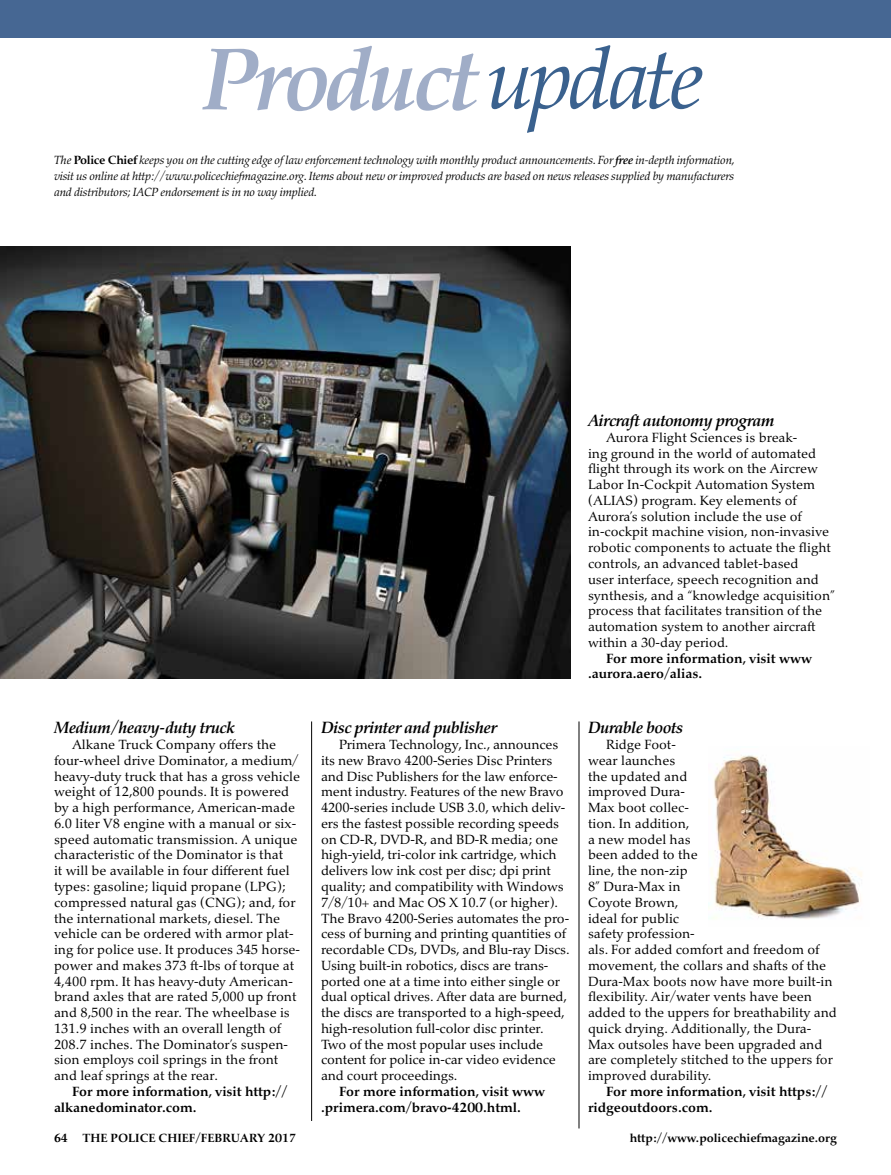
<style>
.page{position:relative;width:891px;height:1175px;background:#fff}
.page>*{position:absolute;margin:0;border:0;box-sizing:border-box;transform-origin:0 0}
.t1{font:italic 700 88.5px "Palatino Nova Pro";letter-spacing:-.045em;color:#a0adc7}
.t2{font:italic 700 16.5px "Palatino Nova Pro";letter-spacing:-.025em;color:#000}
.t3{font:13.5px/15.8px "Palatino Nova Pro";color:#000}
.t4{font:700 13.5px/15.8px "Palatino Nova Pro";color:#000}
.t5{font:italic 12px/15.8px "Palatino Nova Pro";letter-spacing:-.025em;color:#000;text-align:justify}
.t6{font:700 12px "Palatino Nova Pro";color:#000}
.s1{font-weight:400;color:#3a618e}
.s2{font-weight:700;font-style:normal}
.s3{font-weight:700}
</style>
<div class="page">
<hr style="left:311px;top:721px;width:1px;height:399px;background:#000">
<div style="left:0;top:0;width:891px;height:38px;background:#466793"></div>
<hr style="left:579px;top:721px;width:1px;height:407px;background:#000">
<img style="left:0;top:247px;width:571px;height:431px">
<img style="left:708px;top:755px;width:154px;height:164px">
<h1 class="t1" style="left:202px;top:27px;width:504px">Product <span class="s1">update</span></h1>
<p class="t5" style="left:54px;top:153px;width:682px">The <span class="s2">Police Chief</span> keeps you on the cutting edge of law enforcement technology with monthly product announcements. For <span class="s3">free</span> in-depth information, visit us online at http://www.policechiefmagazine.org. Items about new or improved products are based on news releases supplied by manufacturers and distributors; IACP endorsement is in no way implied.</p>
<p class="t2" style="left:54px;top:718px;width:183px">Medium/heavy-duty truck</p>
<p class="t3" style="left:54px;top:737px;width:248px;text-indent:18px">Alkane Truck Company offers the four-wheel drive Dominator, a medium/ heavy-duty truck that has a gross vehicle weight of 12,800 pounds. It is powered by a high performance, American-made 6.0 liter V8 engine with a manual or six&shy;speed automatic transmission. A unique characteristic of the Dominator is that<br>it will be available in four different fuel types: gasoline; liquid propane (LPG); compressed natural gas (CNG); and, for the international markets, diesel. The vehicle can be ordered with armor plat&shy;ing for police use. It produces 345 horse&shy;power and makes 373 ft-lbs of torque at 4,400 rpm. It has heavy-duty American&shy;brand axles that are rated 5,000 up front and 8,500 in the rear. The wheelbase is 131.9 inches with an overall length of 208.7 inches. The Dominator’s suspen&shy;sion employs coil springs in the front and leaf springs at the rear.</p>
<p class="t4" style="left:54px;top:1083px;width:235px;text-indent:18px">For more information, visit http:// alkanedominator.com.</p>
<p class="t2" style="left:321px;top:718px;width:178px">Disc printer and publisher</p>
<p class="t3" style="left:321px;top:737px;width:250px;text-indent:18px">Primera Technology, Inc., announces its new Bravo 4200-Series Disc Printers and Disc Publishers for the law enforce&shy;ment industry. Features of the new Bravo 4200-series include USB 3.0, which deliv&shy;ers the fastest possible recording speeds on CD-R, DVD-R, and BD-R media; one high-yield, tri-color ink cartridge, which delivers low ink cost per disc; dpi print quality; and compatibility with Windows 7/8/10+ and Mac OS X 10.7 (or higher).<br>The Bravo 4200-Series automates the pro&shy;cess of burning and printing quantities of recordable CDs, DVDs, and Blu-ray Discs.<br>Using built-in robotics, discs are trans&shy;ported one at a time into either single or dual optical drives. After data are burned, the discs are transported to a high-speed, high-resolution full-color disc printer.<br>Two of the most popular uses include content for police in-car video evidence and court proceedings.</p>
<p class="t4" style="left:321px;top:1083px;width:226px;text-indent:18px">For more information, visit www .primera.com/bravo-4200.html.</p>
<p class="t2" style="left:588px;top:411px;width:188px">Aircraft autonomy program</p>
<p class="t3" style="left:588px;top:430px;width:249px;text-indent:18px">Aurora Flight Sciences is break-<br>ing ground in the world of automated flight through its work on the Aircrew Labor In-Cockpit Automation System (ALIAS) program. Key elements of Aurora’s solution include the use of in-cockpit machine vision, non-invasive robotic components to actuate the flight controls, an advanced tablet-based<br>user interface, speech recognition and synthesis, and a “knowledge acquisition” process that facilitates transition of the automation system to another aircraft within a 30-day period.</p>
<p class="t4" style="left:588px;top:650px;width:226px;text-indent:18px">For more information, visit www .aurora.aero/alias.</p>
<p class="t2" style="left:588px;top:718px;width:97px">Durable boots</p>
<p class="t3" style="left:588px;top:737px;width:250px;text-indent:18px">Ridge Foot-<br>wear launches<br>the updated and<br>improved Dura-<br>Max boot collec-<br>tion. In addition,<br>a new model has<br>been added to the<br>line, the non-zip<br>8” Dura-Max in<br>Coyote Brown,<br>ideal for public<br>safety profession-<br>als. For added comfort and freedom of movement, the collars and shafts of the<br>Dura-Max boots now have more built-in flexibility. Air/water vents have been added to the uppers for breathability and quick drying. Additionally, the Dura-<br>Max outsoles have been upgraded and are completely stitched to the uppers for improved durability.</p>
<p class="t4" style="left:588px;top:1083px;width:241px;text-indent:18px">For more information, visit https:// ridgeoutdoors.com.</p>
<p class="t6" style="left:54px;top:1130px;width:244px">64 THE POLICE CHIEF/FEBRUARY 2017</p>
<p class="t6" style="left:630px;top:1130px;width:209px">http://www.policechiefmagazine.org</p>
</div>
